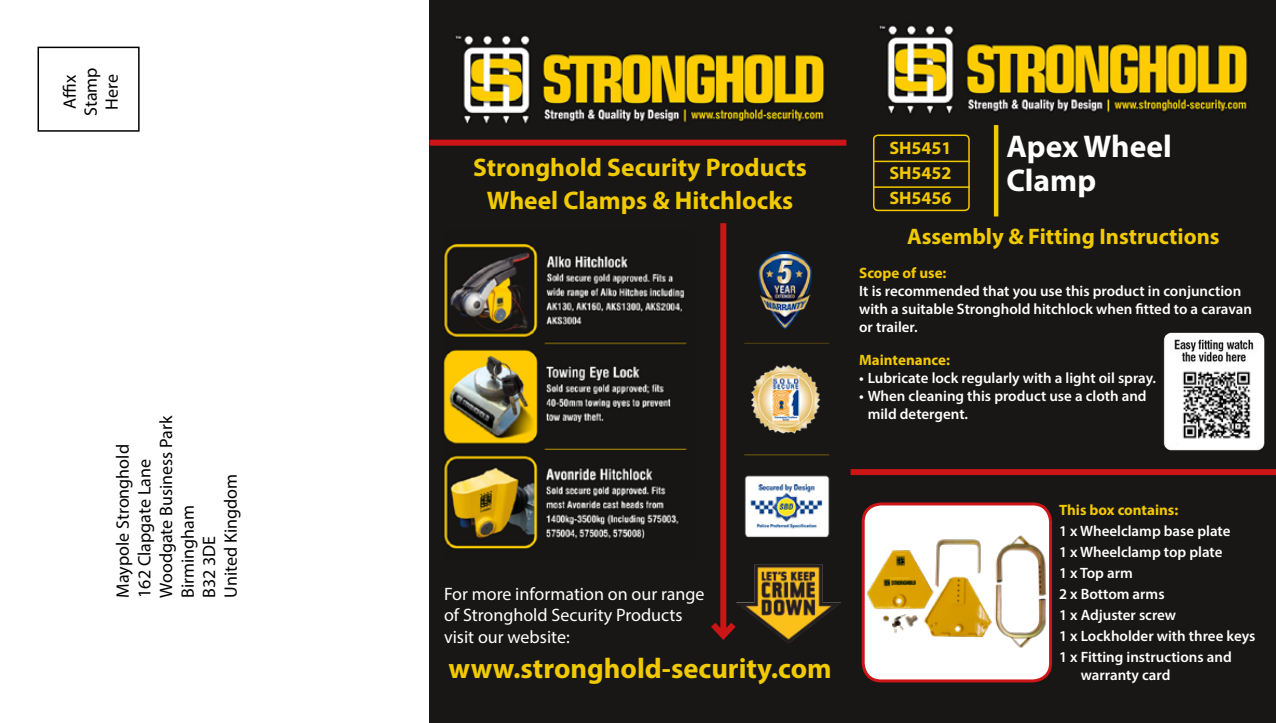
<style>
.page{position:relative;width:1276px;height:723px;background:#fff}
.page>*{position:absolute;margin:0;border:0;box-sizing:border-box;transform-origin:0 0}
.t1{font:700 31.5px/34.5px "Myriad Pro";color:#fff}
.t2{font:700 28.5px "Myriad Pro";color:#f2ca01}
.t3{font:700 25.5px/33px "Myriad Pro";color:#f2ca01;text-align:center}
.t4{font:700 22.5px "Myriad Pro";color:#f2ca01}
.t5{font:18px/21.6px "Myriad Pro";color:#000}
.t6{font:18px/21.6px "Myriad Pro";color:#fff}
.t7{font:700 18px/24.5px "Myriad Pro";color:#f2c900}
.t8{font:600 15px/21px "Myriad Pro";color:#fff}
.t9{font:700 15px "Myriad Pro";color:#f2c900}
</style>
<div class="page">
<div style="left:429px;top:0;width:847px;height:723px;background:#181715"></div>
<img style="left:879px;top:25px;width:368px;height:89px">
<div style="left:850px;top:469px;width:426px;height:6px;background:#cd1517"></div>
<div style="left:863px;top:504px;width:187px;height:177px;background:#fff;border-radius:18px"></div>
<img style="left:867px;top:535px;width:180px;height:113px">
<div style="left:861px;top:502px;width:191px;height:180px;border:3px solid #cd1517;border-radius:18px"></div>
<img style="left:1163px;top:332px;width:102px;height:119px">
<img style="left:455px;top:35px;width:369px;height:89px">
<div style="left:429px;top:140px;width:417px;height:6px;background:#cd1517"></div>
<img style="left:443px;top:244px;width:244px;height:305px">
<img style="left:744px;top:251px;width:86px;height:287px">
<div style="left:720px;top:223px;width:6px;height:412px;background:#cd1517"></div>
<svg style="left:711px;top:616px;width:25px;height:24px"></svg>
<img style="left:736px;top:564px;width:105px;height:79px">
<div style="left:38px;top:47px;width:102px;height:85px;border:2px solid #000"></div>
<div style="left:1178px;top:366px;width:76px;height:79px;background:#fff"></div>
<img style="left:1173px;top:366px;width:87px;height:77px">
<div style="left:873px;top:134px;width:96px;height:77px;border:2px solid #f2c900;border-radius:4px"></div>
<hr style="left:994px;top:125px;width:4px;height:91px;background:#f2c900">
<hr style="left:873px;top:161px;width:96px;height:1px;background:#f2c900">
<hr style="left:873px;top:186px;width:96px;height:2px;background:#f2c900">
<p class="t5" style="left:59px;top:116px;width:50px;line-height:21px;text-align:center;rotate:-90deg">Affix<br>Stamp<br>Here</p>
<p class="t5" style="left:112px;top:598px;width:184px;rotate:-90deg">Maypole Stronghold<br>162 Clapgate Lane<br>Woodgate Business Park<br>Birmingham<br>B32 3DE<br>United Kingdom</p>
<h3 class="t3" style="left:473px;top:150px;width:335px">Stronghold Security Products<br>Wheel Clamps &amp; Hitchlocks</h3>
<p class="t7" style="left:889px;top:135px;width:64px">SH5451</p>
<h1 class="t1" style="left:1006px;top:128px;width:167px">Apex Wheel<br>Clamp</h1>
<p class="t7" style="left:889px;top:161px;width:64px">SH5452<br>SH5456</p>
<h3 class="t4" style="left:907px;top:222px;width:314px">Assembly &amp; Fitting Instructions</h3>
<p class="t9" style="left:859px;top:263px;width:89px">Scope of use:</p>
<p class="t8" style="left:859px;top:281px;width:394px;line-height:18px">It is recommended that you use this product in conjunction with a suitable Stronghold hitchlock when fitted to a caravan or trailer.</p>
<p class="t9" style="left:859px;top:350px;width:92px">Maintenance:</p>
<p class="t8" style="left:859px;top:367px;width:298px">• Lubricate lock regularly with a light oil spray.</p>
<p class="t8" style="left:867px;top:386px;width:280px;line-height:18px;text-indent:-9px">• When cleaning this product use a cloth and mild detergent.</p>
<p class="t6" style="left:444px;top:583px;width:262px">For more information on our range of Stronghold Security Products visit our website:</p>
<h2 class="t2" style="left:448px;top:650px;width:384px">www.stronghold-security.com</h2>
<p class="t9" style="left:1059px;top:500px;width:121px">This box contains:</p>
<p class="t8" style="left:1059px;top:520px;width:198px">1 x Wheelclamp base plate<br>1 x Wheelclamp top plate<br>1 x Top arm<br>2 x Bottom arms<br>1 x Adjuster screw<br>1 x Lockholder with three keys<br>1 x Fitting instructions and</p>
<p class="t8" style="left:1080px;top:664px;width:91px">warranty card</p>
</div>
